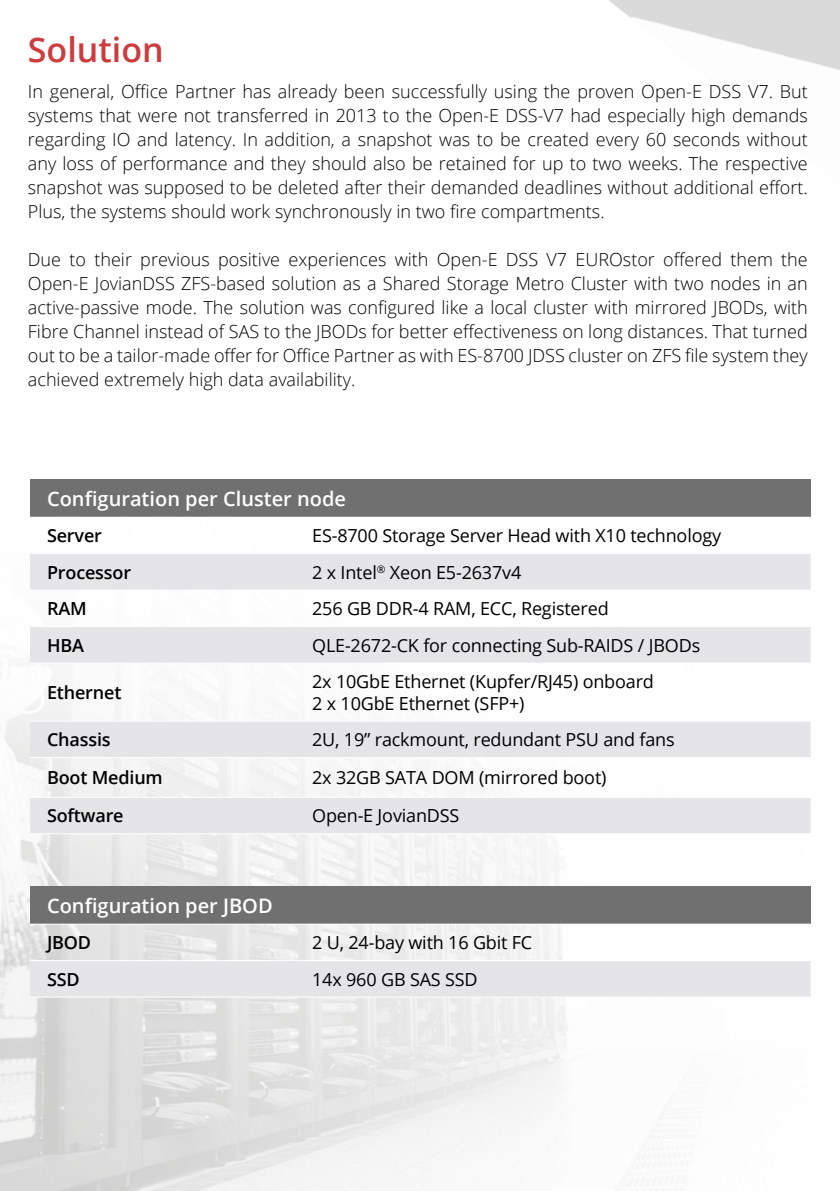
<style>
.page{position:relative;width:840px;height:1191px;background:#fff}
.page>*{position:absolute;margin:0;border:0;box-sizing:border-box;transform-origin:0 0}
.t1{font:600 34px "Open Sans";color:#ce3b3d}
.t2{font:600 20px "Open Sans";color:#fff}
.t3{font:300 18px/24px "Open Sans";color:#000;text-align:justify}
.t4{font:18px/21.6px "Open Sans";letter-spacing:-.01em;color:#000}
.t5{font:600 18px "Open Sans";letter-spacing:-.01em;color:#000}
</style>
<div class="page">
<img style="left:0;top:479px;width:811px;height:712px">
<div style="left:30px;top:479px;width:780px;height:38px;background:#707070"></div>
<svg style="left:30px;top:554px;width:780px;height:279px;fill:#e5e5e7"></svg>
<hr style="left:30px;top:517px;width:259px;height:1px;background:#fff">
<hr style="left:289px;top:517px;width:521px;height:1px;background:#fff">
<hr style="left:30px;top:553px;width:259px;height:1px;background:#fff">
<hr style="left:289px;top:553px;width:521px;height:1px;background:#fff">
<hr style="left:30px;top:590px;width:259px;height:1px;background:#fff">
<hr style="left:289px;top:590px;width:521px;height:1px;background:#fff">
<hr style="left:30px;top:626px;width:259px;height:1px;background:#fff">
<hr style="left:289px;top:626px;width:521px;height:1px;background:#fff">
<hr style="left:30px;top:662px;width:259px;height:1px;background:#fff">
<hr style="left:289px;top:662px;width:521px;height:1px;background:#fff">
<hr style="left:30px;top:721px;width:259px;height:1px;background:#fff">
<hr style="left:289px;top:721px;width:521px;height:1px;background:#fff">
<hr style="left:30px;top:757px;width:259px;height:1px;background:#fff">
<hr style="left:289px;top:757px;width:521px;height:1px;background:#fff">
<hr style="left:30px;top:797px;width:259px;height:1px;background:#fff">
<hr style="left:289px;top:797px;width:521px;height:1px;background:#fff">
<hr style="left:30px;top:833px;width:259px;height:1px;background:#fff">
<hr style="left:289px;top:833px;width:521px;height:1px;background:#fff">
<div style="left:30px;top:886px;width:780px;height:38px;background:#707070"></div>
<div style="left:30px;top:961px;width:780px;height:35px;background:#e5e5e7"></div>
<hr style="left:30px;top:923px;width:259px;height:1px;background:#fff">
<hr style="left:289px;top:923px;width:521px;height:1px;background:#fff">
<hr style="left:30px;top:960px;width:259px;height:1px;background:#fff">
<hr style="left:289px;top:960px;width:521px;height:1px;background:#fff">
<hr style="left:30px;top:996px;width:259px;height:1px;background:#fff">
<hr style="left:289px;top:996px;width:521px;height:1px;background:#fff">
<h1 class="t1" style="left:28px;top:26px;width:137px">Solution</h1>
<p class="t3" style="left:28px;top:79px;width:781px">In general, Office Partner has already been successfully using the proven Open-E DSS V7. But systems that were not transferred in 2013 to the Open-E DSS-V7 had especially high demands regarding IO and latency. In addition, a snapshot was to be created every 60 seconds without any loss of performance and they should also be retained for up to two weeks. The respective snapshot was supposed to be deleted after their demanded deadlines without additional effort.<br>Plus, the systems should work synchronously in two fire compartments.</p>
<p class="t3" style="left:28px;top:247px;width:781px">Due to their previous positive experiences with Open-E DSS V7 EUROstor offered them the Open-E JovianDSS ZFS-based solution as a Shared Storage Metro Cluster with two nodes in an active-passive mode. The solution was configured like a local cluster with mirrored JBODs, with Fibre Channel instead of SAS to the JBODs for better effectiveness on long distances. That turned out to be a tailor-made offer for Office Partner as with ES-8700 JDSS cluster on ZFS file system they achieved extremely high data availability.</p>
<p class="t2" style="left:47px;top:485px;width:300px">Configuration per Cluster node</p>
<p class="t5" style="left:47px;top:523px;width:56px">Server</p>
<p class="t4" style="left:312px;top:524px;width:410px">ES-8700 Storage Server Head with X10 technology</p>
<p class="t5" style="left:47px;top:560px;width:85px">Processor</p>
<p class="t4" style="left:312px;top:561px;width:210px">2 x Intel<sup>®</sup> Xeon E5-2637v4</p>
<p class="t5" style="left:47px;top:596px;width:41px">RAM</p>
<p class="t4" style="left:312px;top:597px;width:298px">256 GB DDR-4 RAM, ECC, Registered</p>
<p class="t5" style="left:47px;top:633px;width:38px">HBA</p>
<p class="t4" style="left:312px;top:634px;width:389px">QLE-2672-CK for connecting Sub-RAIDS / JBODs</p>
<p class="t5" style="left:47px;top:680px;width:76px">Ethernet</p>
<p class="t4" style="left:312px;top:670px;width:343px">2x 10GbE Ethernet (Kupfer/RJ45) onboard<br>2 x 10GbE Ethernet (SFP+)</p>
<p class="t5" style="left:47px;top:727px;width:65px">Chassis</p>
<p class="t4" style="left:312px;top:728px;width:364px">2U, 19” rackmount, redundant PSU and fans</p>
<p class="t5" style="left:47px;top:765px;width:117px">Boot Medium</p>
<p class="t4" style="left:312px;top:766px;width:296px">2x 32GB SATA DOM (mirrored boot)</p>
<p class="t5" style="left:47px;top:803px;width:78px">Software</p>
<p class="t4" style="left:312px;top:804px;width:149px">Open-E JovianDSS</p>
<p class="t2" style="left:47px;top:891px;width:227px">Configuration per JBOD</p>
<p class="t5" style="left:47px;top:930px;width:46px">JBOD</p>
<p class="t4" style="left:312px;top:931px;width:221px">2 U, 24-bay with 16 Gbit FC</p>
<p class="t5" style="left:47px;top:966px;width:34px">SSD</p>
<p class="t4" style="left:312px;top:968px;width:167px">14x 960 GB SAS SSD</p>
</div>
